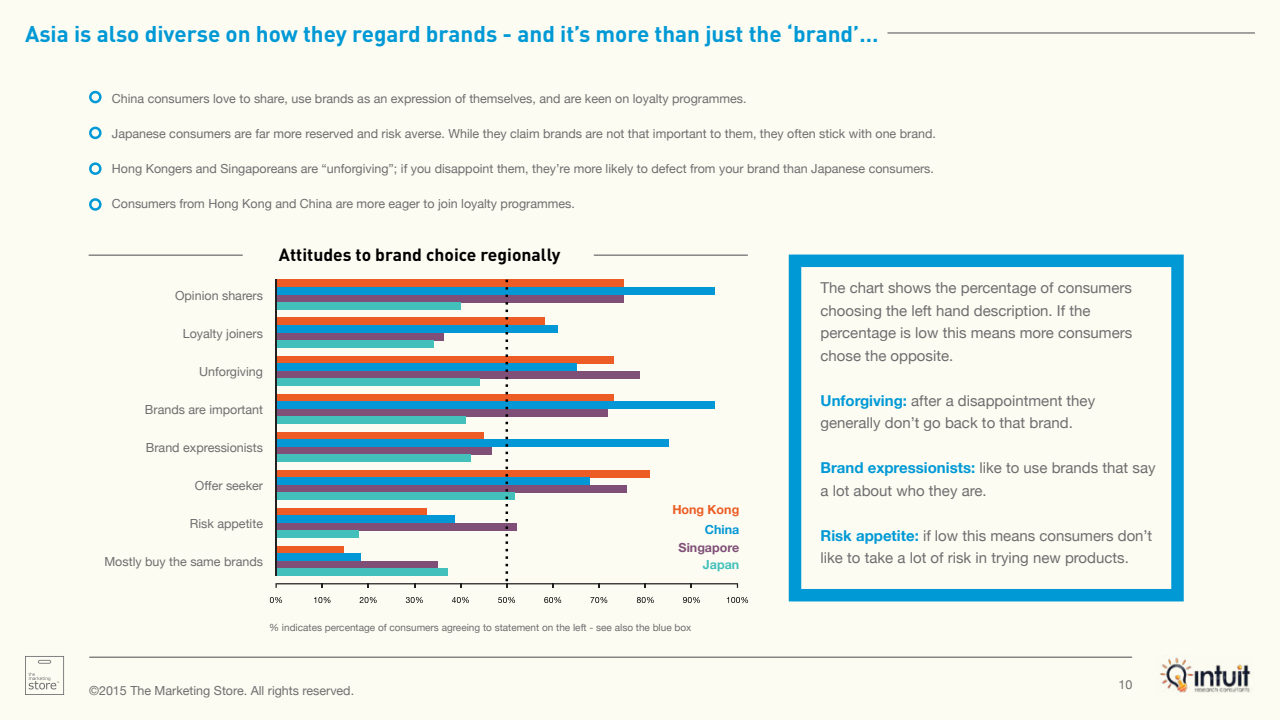
<style>
.page{position:relative;width:1280px;height:720px;background:#fcfcf2}
.page>*{position:absolute;margin:0;border:0;box-sizing:border-box;transform-origin:0 0}
.t1{font:700 22.5px "DINOT";color:#0099d6}
.t2{font:700 17.5px "DINOT";color:#000}
.t3{font:15px/22.5px "Helvetica Neue";color:#6e6e70}
.t4{font:12.5px "Helvetica Neue";color:#6e6e70}
.t5{font:700 12.5px "Helvetica Neue";color:#804f78}
.t6{font:700 12.5px "Helvetica Neue";color:#ec5c24}
.t7{font:700 12.5px "Helvetica Neue";color:#0497d5}
.t8{font:700 12.5px "Helvetica Neue";color:#43c0bb}
.t9{font:10px "Helvetica Neue";color:#6e6e70}
.s1{font-weight:700;color:#0099d6}
</style>
<div class="page">
<hr style="left:90px;top:657px;width:1042px;height:1px;background:#6e6e70">
<svg style="left:25px;top:656px;width:39px;height:39px"></svg>
<img style="left:1160px;top:657px;width:91px;height:36px">
<hr style="left:888px;top:32px;width:367px;height:2px;background:#6e6e70">
<div style="left:89px;top:91px;width:13px;height:12px;border:2px solid #0099d6;border-radius:50%"></div>
<div style="left:89px;top:127px;width:13px;height:12px;border:2px solid #0099d6;border-radius:50%"></div>
<div style="left:89px;top:162px;width:13px;height:13px;border:2px solid #0099d6;border-radius:50%"></div>
<div style="left:89px;top:198px;width:13px;height:13px;border:2px solid #0099d6;border-radius:50%"></div>
<div style="left:789px;top:255px;width:395px;height:346px;border:12px solid #0099d6"></div>
<hr style="left:89px;top:255px;width:153px;height:1px;background:#6e6e70">
<hr style="left:594px;top:255px;width:153px;height:1px;background:#6e6e70">
<svg style="left:314px;top:597px;width:16px;height:6px"></svg>
<svg style="left:360px;top:597px;width:17px;height:6px"></svg>
<svg style="left:406px;top:597px;width:17px;height:6px"></svg>
<svg style="left:452px;top:597px;width:17px;height:6px"></svg>
<svg style="left:498px;top:597px;width:17px;height:6px"></svg>
<svg style="left:544px;top:597px;width:17px;height:6px"></svg>
<svg style="left:590px;top:597px;width:17px;height:6px"></svg>
<svg style="left:637px;top:597px;width:17px;height:6px"></svg>
<svg style="left:683px;top:597px;width:17px;height:6px"></svg>
<svg style="left:727px;top:597px;width:21px;height:6px"></svg>
<svg style="left:270px;top:597px;width:12px;height:6px"></svg>
<svg style="left:276px;top:280px;width:462px;height:308px"></svg>
<h1 class="t1" style="left:25px;top:19px;width:855px">Asia is also diverse on how they regard brands - and it’s more than just the ‘brand’…</h1>
<p class="t4" style="left:112px;top:89px;width:636px">China consumers love to share, use brands as an expression of themselves, and are keen on loyalty programmes.</p>
<p class="t4" style="left:112px;top:124px;width:826px">Japanese consumers are far more reserved and risk averse. While they claim brands are not that important to them, they often stick with one brand.</p>
<p class="t4" style="left:112px;top:159px;width:824px">Hong Kongers and Singaporeans are “unforgiving”; if you disappoint them, they’re more likely to defect from your brand than Japanese consumers.</p>
<p class="t4" style="left:112px;top:194px;width:465px">Consumers from Hong Kong and China are more eager to join loyalty programmes.</p>
<h2 class="t2" style="left:279px;top:243px;width:283px">Attitudes to brand choice regionally</h2>
<p class="t4" style="left:175px;top:286px;width:89px">Opinion sharers</p>
<p class="t4" style="left:183px;top:324px;width:82px">Loyalty joiners</p>
<p class="t4" style="left:199px;top:362px;width:65px">Unforgiving</p>
<p class="t4" style="left:145px;top:400px;width:120px">Brands are important</p>
<p class="t4" style="left:146px;top:439px;width:119px">Brand expressionists</p>
<p class="t4" style="left:195px;top:477px;width:70px">Offer seeker</p>
<p class="t4" style="left:190px;top:515px;width:75px">Risk appetite</p>
<p class="t4" style="left:104px;top:553px;width:160px">Mostly buy the same brands</p>
<p class="t6" style="left:672px;top:500px;width:69px">Hong Kong</p>
<p class="t7" style="left:705px;top:519px;width:36px">China</p>
<p class="t5" style="left:679px;top:537px;width:62px">Singapore</p>
<p class="t8" style="left:703px;top:555px;width:38px">Japan</p>
<p class="t9" style="left:269px;top:620px;width:424px">% indicates percentage of consumers agreeing to statement on the left - see also the blue box</p>
<p class="t4" style="left:89px;top:682px;width:267px">©2015 The Marketing Store. All rights reserved.</p>
<p class="t3" style="left:821px;top:277px;width:313px">The chart shows the percentage of consumers choosing the left hand description. If the percentage is low this means more consumers chose the opposite.</p>
<p class="t3" style="left:821px;top:390px;width:276px"><span class="s1">Unforgiving:</span> after a disappointment they generally don’t go back to that brand.</p>
<p class="t3" style="left:821px;top:457px;width:337px"><span class="s1">Brand expressionists:</span> like to use brands that say a lot about who they are.</p>
<p class="t3" style="left:821px;top:525px;width:333px"><span class="s1">Risk appetite:</span> if low this means consumers don’t like to take a lot of risk in trying new products.</p>
<p class="t4" style="left:1118px;top:676px;width:15px">10</p>
</div>
